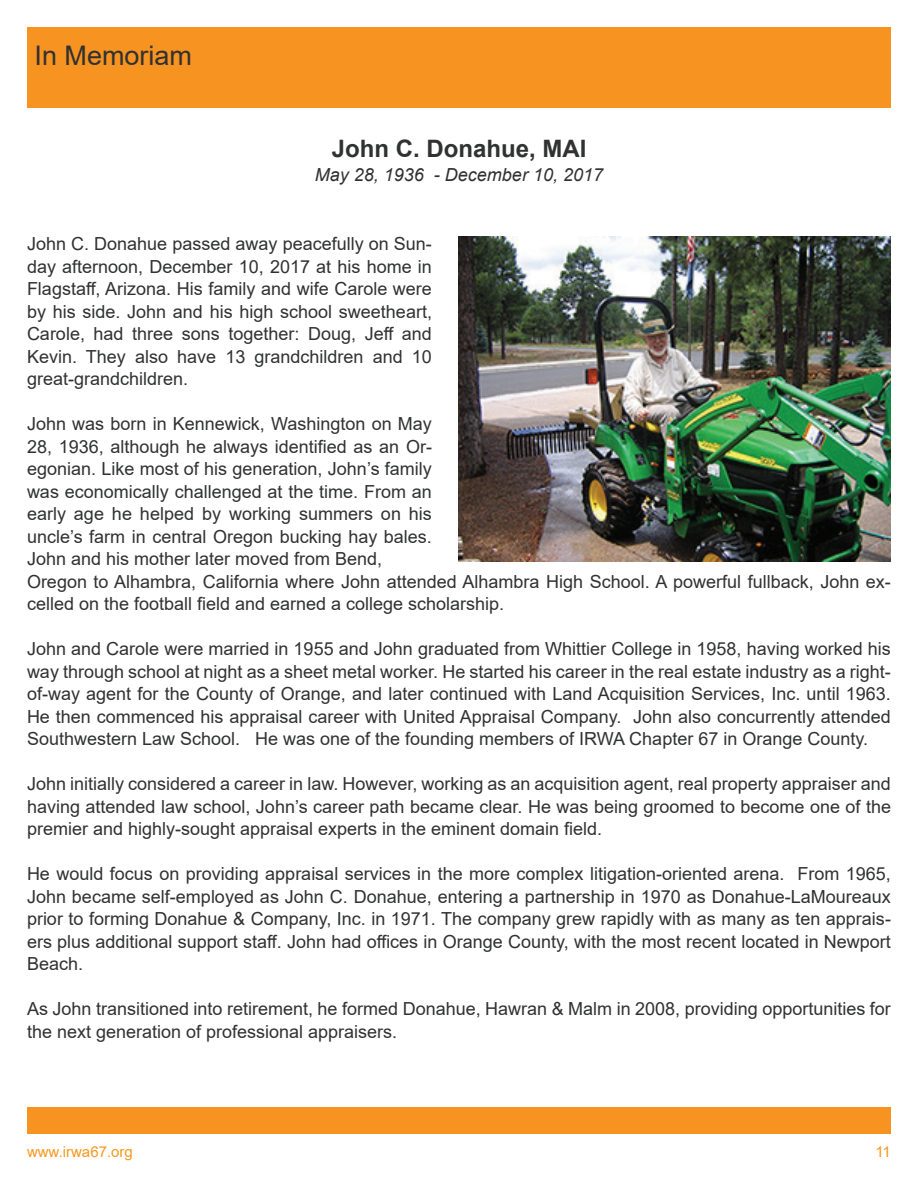
<style>
.page{position:relative;width:918px;height:1188px;background:#fff}
.page>*{position:absolute;margin:0;border:0;box-sizing:border-box;transform-origin:0 0}
.t1{font:27px "Arial";color:#303131}
.t2{font:700 24px "Arial";color:#303131}
.t3{font:18px/22.5px "Arial";color:#303131;text-align:justify}
.t4{font:italic 18px "Arial";color:#303131}
.t5{font:15px "Arial";color:#f7981d}
</style>
<div class="page">
<div style="left:27px;top:27px;width:864px;height:81px;background:#f79321"></div>
<div style="left:27px;top:1107px;width:864px;height:27px;background:#f79321"></div>
<img style="left:459px;top:237px;width:432px;height:324px">
<h1 class="t1" style="left:34px;top:36px;width:159px">In Memoriam</h1>
<h2 class="t2" style="left:332px;top:132px;width:256px">John C. Donahue, MAI</h2>
<p class="t4" style="left:315px;top:163px;width:290px">May 28, 1936 - December 10, 2017</p>
<p class="t3" style="left:27px;top:232px;width:407px">John C. Donahue passed away peacefully on Sun&shy;day afternoon, December 10, 2017 at his home in Flagstaff, Arizona. His family and wife Carole were by his side. John and his high school sweetheart, Carole, had three sons together: Doug, Jeff and Kevin. They also have 13 grandchildren and 10 great-grandchildren.</p>
<p class="t3" style="left:27px;top:412px;width:407px">John was born in Kennewick, Washington on May 28, 1936, although he always identified as an Or&shy;egonian. Like most of his generation, John’s family was economically challenged at the time. From an early age he helped by working summers on his uncle’s farm in central Oregon bucking hay bales.<br>John and his mother later moved from Bend,</p>
<p class="t3" style="left:27px;top:570px;width:865px">Oregon to Alhambra, California where John attended Alhambra High School. A powerful fullback, John ex&shy;celled on the football field and earned a college scholarship.</p>
<p class="t3" style="left:27px;top:637px;width:865px">John and Carole were married in 1955 and John graduated from Whittier College in 1958, having worked his way through school at night as a sheet metal worker. He started his career in the real estate industry as a right&shy;of-way agent for the County of Orange, and later continued with Land Acquisition Services, Inc. until 1963.<br>He then commenced his appraisal career with United Appraisal Company. John also concurrently attended Southwestern Law School. He was one of the founding members of IRWA Chapter 67 in Orange County.</p>
<p class="t3" style="left:27px;top:772px;width:866px">John initially considered a career in law. However, working as an acquisition agent, real property appraiser and having attended law school, John’s career path became clear. He was being groomed to become one of the premier and highly-sought appraisal experts in the eminent domain field.</p>
<p class="t3" style="left:27px;top:862px;width:865px">He would focus on providing appraisal services in the more complex litigation-oriented arena. From 1965, John became self-employed as John C. Donahue, entering a partnership in 1970 as Donahue-LaMoureaux prior to forming Donahue &amp; Company, Inc. in 1971. The company grew rapidly with as many as ten apprais&shy;ers plus additional support staff. John had offices in Orange County, with the most recent located in Newport Beach.</p>
<p class="t3" style="left:27px;top:997px;width:865px">As John transitioned into retirement, he formed Donahue, Hawran &amp; Malm in 2008, providing opportunities for the next generation of professional appraisers.</p>
<p class="t5" style="left:27px;top:1141px;width:107px">www.irwa67.org</p>
<p class="t5" style="left:875px;top:1141px;width:17px">11</p>
</div>
